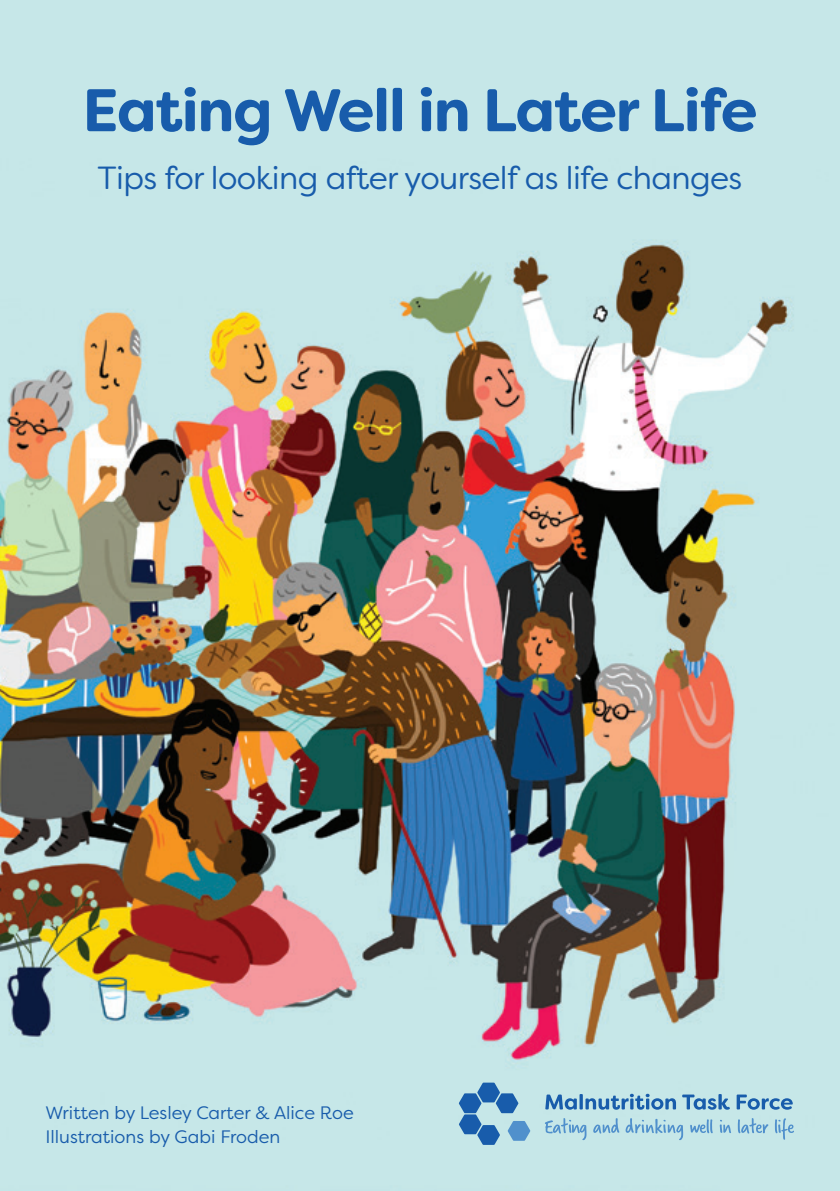
<style>
.page{position:relative;width:840px;height:1191px;background:#fff}
.page>*{position:absolute;margin:0;border:0;box-sizing:border-box;transform-origin:0 0}
.t1{font:700 60px "Filson Soft";letter-spacing:-.02em;color:#185cab}
.t2{font:32px "Filson Soft";letter-spacing:-.02em;color:#185cab}
.t3{font:18px "Filson Pro";color:#185cab}
</style>
<div class="page">
<img style="left:0;top:0;width:839px;height:1191px">
<svg style="left:458px;top:1082px;width:72px;height:62px;background:#7babce"></svg>
<svg style="left:545px;top:1094px;width:31px;height:15px"></svg>
<hr style="left:579px;top:1094px;width:3px;height:15px;background:#185cab">
<svg style="left:585px;top:1093px;width:90px;height:16px"></svg>
<svg style="left:681px;top:1094px;width:48px;height:15px"></svg>
<svg style="left:736px;top:1094px;width:56px;height:15px"></svg>
<svg style="left:544px;top:1118px;width:42px;height:22px"></svg>
<svg style="left:593px;top:1118px;width:26px;height:15px"></svg>
<svg style="left:625px;top:1118px;width:57px;height:22px"></svg>
<svg style="left:689px;top:1119px;width:23px;height:14px"></svg>
<svg style="left:719px;top:1119px;width:11px;height:14px"></svg>
<svg style="left:737px;top:1118px;width:31px;height:15px"></svg>
<svg style="left:774px;top:1118px;width:19px;height:21px"></svg>
<p class="t1" style="left:82px;top:71px;width:676px">Eating Well in Later Life</p>
<p class="t2" style="left:98px;top:158px;width:645px">Tips for looking after yourself as life changes</p>
<p class="t3" style="left:45px;top:1100px;width:310px">Written by Lesley Carter &amp; Alice Roe</p>
<p class="t3" style="left:45px;top:1124px;width:236px">Illustrations by Gabi Froden</p>
</div>
